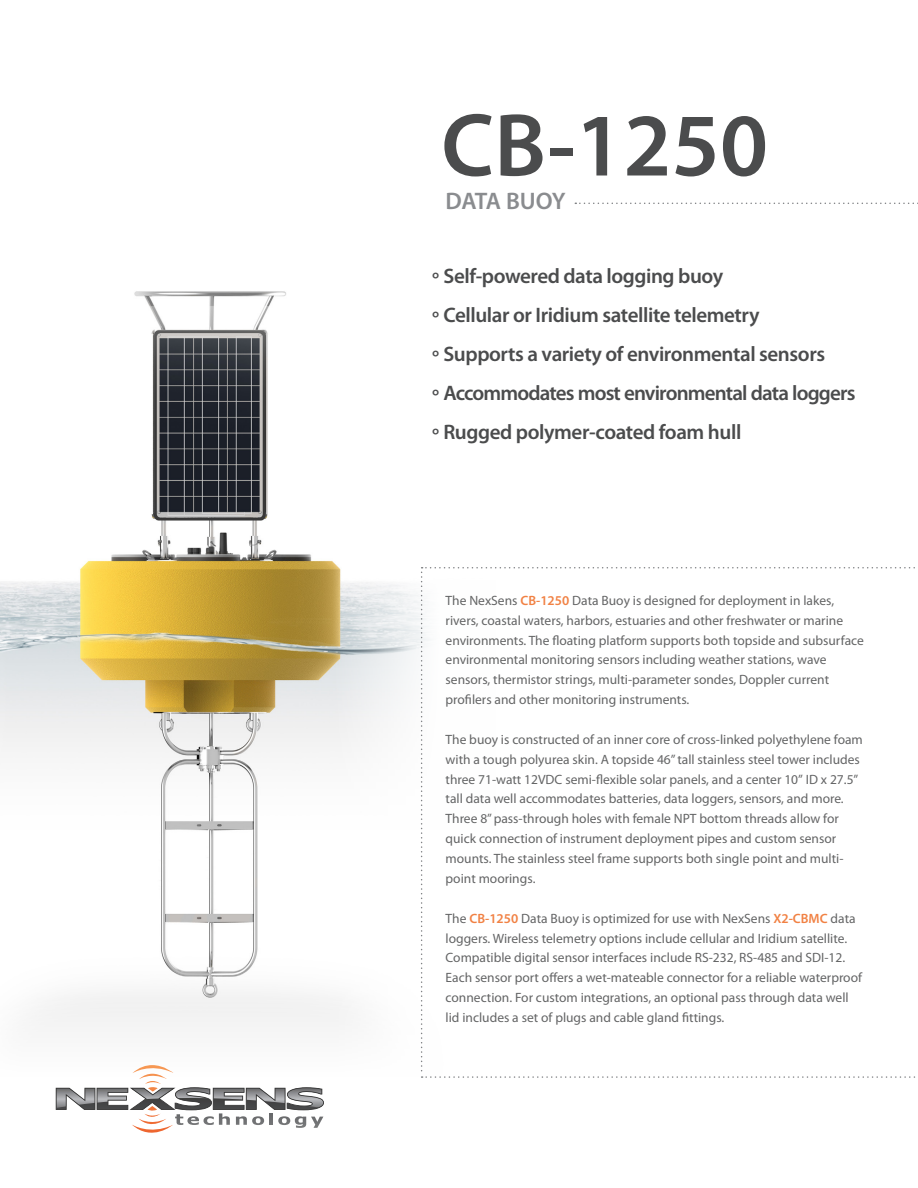
<style>
.page{position:relative;width:918px;height:1188px;background:#fff}
.page>*{position:absolute;margin:0;border:0;box-sizing:border-box;transform-origin:0 0}
.t1{font:600 90px "Myriad Pro";color:#4b4c4d}
.t2{font:600 24px "Myriad Pro";letter-spacing:-.025em;color:#8a8c8f}
.t3{font:600 21px/39px "Myriad Pro";letter-spacing:-.02em;color:#4b4c4d}
.t4{font:13.5px/19.8px "Myriad Pro";color:#4b4c4d}
.s1{font-weight:600;color:#ef6e27}
</style>
<div class="page">
<img style="left:0;top:291px;width:421px;height:703px">
<svg style="left:575px;top:203px;width:343px;height:1px"></svg>
<svg style="left:421px;top:567px;width:494px;height:511px"></svg>
<svg style="left:56px;top:1065px;width:268px;height:68px"></svg>
<h1 class="t1" style="left:441px;top:88px;width:328px">CB-1250</h1>
<h2 class="t2" style="left:446px;top:185px;width:122px">DATA BUOY</h2>
<h3 class="t3" style="left:432px;top:255px;width:425px">° Self-powered data logging buoy<br>° Cellular or Iridium satellite telemetry<br>° Supports a variety of environmental sensors<br>° Accommodates most environmental data loggers ° Rugged polymer-coated foam hull</h3>
<p class="t4" style="left:446px;top:590px;width:420px">The NexSens <span class="s1">CB-1250</span> Data Buoy is designed for deployment in lakes, rivers, coastal waters, harbors, estuaries and other freshwater or marine environments. The floating platform supports both topside and subsurface environmental monitoring sensors including weather stations, wave sensors, thermistor strings, multi-parameter sondes, Doppler current profilers and other monitoring instruments.</p>
<p class="t4" style="left:446px;top:729px;width:419px">The buoy is constructed of an inner core of cross-linked polyethylene foam with a tough polyurea skin. A topside 46” tall stainless steel tower includes three 71-watt 12VDC semi-flexible solar panels, and a center 10” ID x 27.5” tall data well accommodates batteries, data loggers, sensors, and more.<br>Three 8” pass-through holes with female NPT bottom threads allow for quick connection of instrument deployment pipes and custom sensor mounts. The stainless steel frame supports both single point and multi&shy;point moorings.</p>
<p class="t4" style="left:446px;top:908px;width:418px">The <span class="s1">CB-1250</span> Data Buoy is optimized for use with NexSens <span class="s1">X2-CBMC</span> data loggers. Wireless telemetry options include cellular and Iridium satellite.<br>Compatible digital sensor interfaces include RS-232, RS-485 and SDI-12.<br>Each sensor port offers a wet-mateable connector for a reliable waterproof connection. For custom integrations, an optional pass through data well lid includes a set of plugs and cable gland fittings.</p>
</div>
